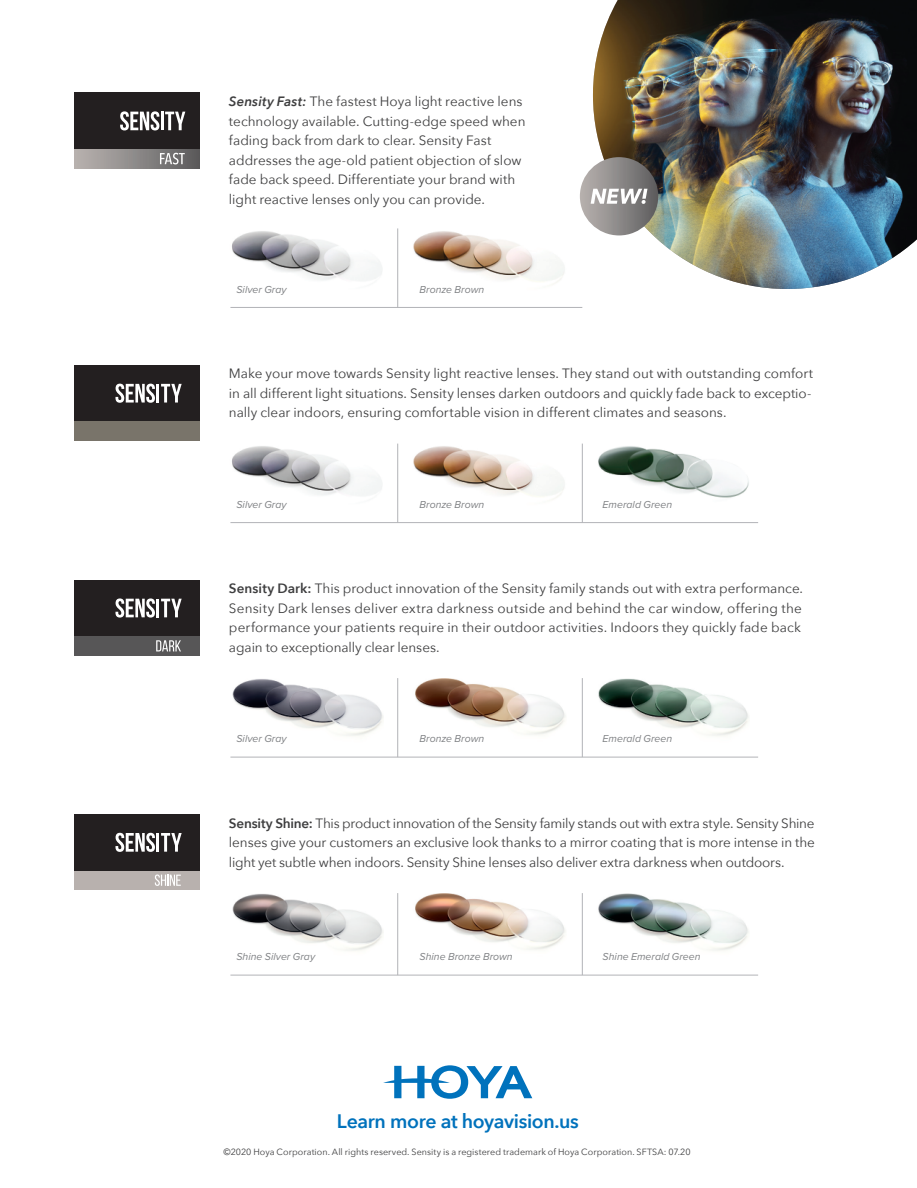
<style>
.page{position:relative;width:917px;height:1188px;background:#fff}
.page>*{position:absolute;margin:0;border:0;box-sizing:border-box;transform-origin:0 0}
.t1{font:600 19.5px "Avenir Next";letter-spacing:-.015em;color:#0072bc}
.t2{font:13.5px/19.5px "Avenir Next";color:#3e3e3f}
.t3{font:italic 10.5px "Proxima Nova";color:#808285}
.t4{font:9px "Avenir Next";letter-spacing:.005em;color:#3e3e3f}
.s1{font-weight:600;font-style:italic}
.s2{font-weight:600}
</style>
<div class="page">
<img style="left:593px;top:0;width:323px;height:289px">
<div style="left:74px;top:149px;width:125px;height:19px;background:linear-gradient(to right,#bbb5b2,#5c5c5d)"></div>
<div style="left:74px;top:93px;width:125px;height:56px;background:#231f20"></div>
<svg style="left:120px;top:111px;width:39px;height:19px"></svg>
<hr style="left:161px;top:112px;width:3px;height:18px;background:#fff">
<svg style="left:165px;top:112px;width:20px;height:18px"></svg>
<svg style="left:160px;top:153px;width:25px;height:11px"></svg>
<div style="left:580px;top:157px;width:78px;height:78px;background:linear-gradient(to right,#bab4b1,#5e5d5f);border-radius:39px"></div>
<svg style="left:590px;top:189px;width:57px;height:15px"></svg>
<div style="left:74px;top:365px;width:125px;height:57px;background:#231f20"></div>
<svg style="left:115px;top:384px;width:40px;height:19px"></svg>
<hr style="left:156px;top:384px;width:3px;height:19px;background:#fff">
<svg style="left:161px;top:384px;width:21px;height:19px"></svg>
<div style="left:74px;top:422px;width:125px;height:19px;background:#79746a"></div>
<img style="left:598px;top:446px;width:151px;height:52px">
<img style="left:413px;top:446px;width:152px;height:53px">
<img style="left:232px;top:446px;width:150px;height:50px">
<hr style="left:230px;top:522px;width:528px;height:1px;background:#b2b3b7">
<hr style="left:397px;top:444px;width:1px;height:79px;background:#b2b3b7">
<img style="left:413px;top:231px;width:152px;height:53px">
<img style="left:232px;top:231px;width:150px;height:50px">
<hr style="left:230px;top:307px;width:352px;height:1px;background:#b2b3b7">
<hr style="left:397px;top:228px;width:1px;height:79px;background:#b2b3b7">
<hr style="left:582px;top:444px;width:1px;height:79px;background:#b2b3b7">
<div style="left:74px;top:580px;width:125px;height:56px;background:#231f20"></div>
<svg style="left:115px;top:598px;width:40px;height:20px"></svg>
<hr style="left:156px;top:599px;width:3px;height:18px;background:#fff">
<svg style="left:161px;top:599px;width:21px;height:18px"></svg>
<div style="left:74px;top:636px;width:125px;height:19px;background:#575657"></div>
<svg style="left:156px;top:640px;width:25px;height:11px"></svg>
<img style="left:598px;top:678px;width:151px;height:58px">
<img style="left:415px;top:678px;width:150px;height:57px">
<img style="left:232px;top:679px;width:151px;height:57px">
<hr style="left:230px;top:757px;width:528px;height:1px;background:#b2b3b7">
<hr style="left:397px;top:678px;width:1px;height:79px;background:#b2b3b7">
<hr style="left:582px;top:678px;width:1px;height:79px;background:#b2b3b7">
<div style="left:74px;top:871px;width:125px;height:19px;background:#b8b1ae"></div>
<svg style="left:155px;top:875px;width:26px;height:11px"></svg>
<div style="left:74px;top:814px;width:125px;height:57px;background:#231f20"></div>
<svg style="left:115px;top:833px;width:40px;height:19px"></svg>
<hr style="left:156px;top:833px;width:3px;height:19px;background:#fff">
<svg style="left:161px;top:833px;width:21px;height:19px"></svg>
<img style="left:598px;top:893px;width:151px;height:58px">
<img style="left:415px;top:893px;width:150px;height:57px">
<img style="left:232px;top:894px;width:151px;height:57px">
<hr style="left:230px;top:975px;width:528px;height:1px;background:#b2b3b7">
<hr style="left:397px;top:893px;width:1px;height:82px;background:#b2b3b7">
<hr style="left:582px;top:893px;width:1px;height:82px;background:#b2b3b7">
<svg style="left:383px;top:1065px;width:149px;height:34px"></svg>
<p class="t2" style="left:229px;top:91px;width:298px"><span class="s1">Sensity Fast:</span> The fastest Hoya light reactive lens technology available. Cutting-edge speed when fading back from dark to clear. Sensity Fast addresses the age-old patient objection of slow fade back speed. Differentiate your brand with light reactive lenses only you can provide.</p>
<p class="t3" style="left:236px;top:282px;width:52px">Silver Gray</p>
<p class="t3" style="left:419px;top:282px;width:66px">Bronze Brown</p>
<p class="t2" style="left:229px;top:363px;width:585px">Make your move towards Sensity light reactive lenses. They stand out with outstanding comfort in all different light situations. Sensity lenses darken outdoors and quickly fade back to exceptio&shy;nally clear indoors, ensuring comfortable vision in different climates and seasons.</p>
<p class="t3" style="left:236px;top:497px;width:52px">Silver Gray</p>
<p class="t3" style="left:419px;top:497px;width:66px">Bronze Brown</p>
<p class="t3" style="left:602px;top:497px;width:71px">Emerald Green</p>
<p class="t2" style="left:229px;top:578px;width:575px"><span class="s2">Sensity Dark:</span> This product innovation of the Sensity family stands out with extra performance.<br>Sensity Dark lenses deliver extra darkness outside and behind the car window, offering the performance your patients require in their outdoor activities. Indoors they quickly fade back again to exceptionally clear lenses.</p>
<p class="t3" style="left:236px;top:731px;width:52px">Silver Gray</p>
<p class="t3" style="left:419px;top:731px;width:66px">Bronze Brown</p>
<p class="t3" style="left:602px;top:731px;width:71px">Emerald Green</p>
<p class="t2" style="left:229px;top:813px;width:587px;text-align:justify"><span class="s2">Sensity Shine:</span> This product innovation of the Sensity family stands out with extra style. Sensity Shine lenses give your customers an exclusive look thanks to a mirror coating that is more intense in the light yet subtle when indoors. Sensity Shine lenses also deliver extra darkness when outdoors.</p>
<p class="t3" style="left:236px;top:949px;width:80px">Shine Silver Gray</p>
<p class="t3" style="left:419px;top:949px;width:95px">Shine Bronze Brown</p>
<p class="t3" style="left:602px;top:949px;width:99px">Shine Emerald Green</p>
<h1 class="t1" style="left:337px;top:1104px;width:243px">Learn more at hoyavision.us</h1>
<p class="t4" style="left:223px;top:1144px;width:468px">©2020 Hoya Corporation. All rights reserved. Sensity is a registered trademark of Hoya Corporation. SFTSA: 07.20</p>
</div>
